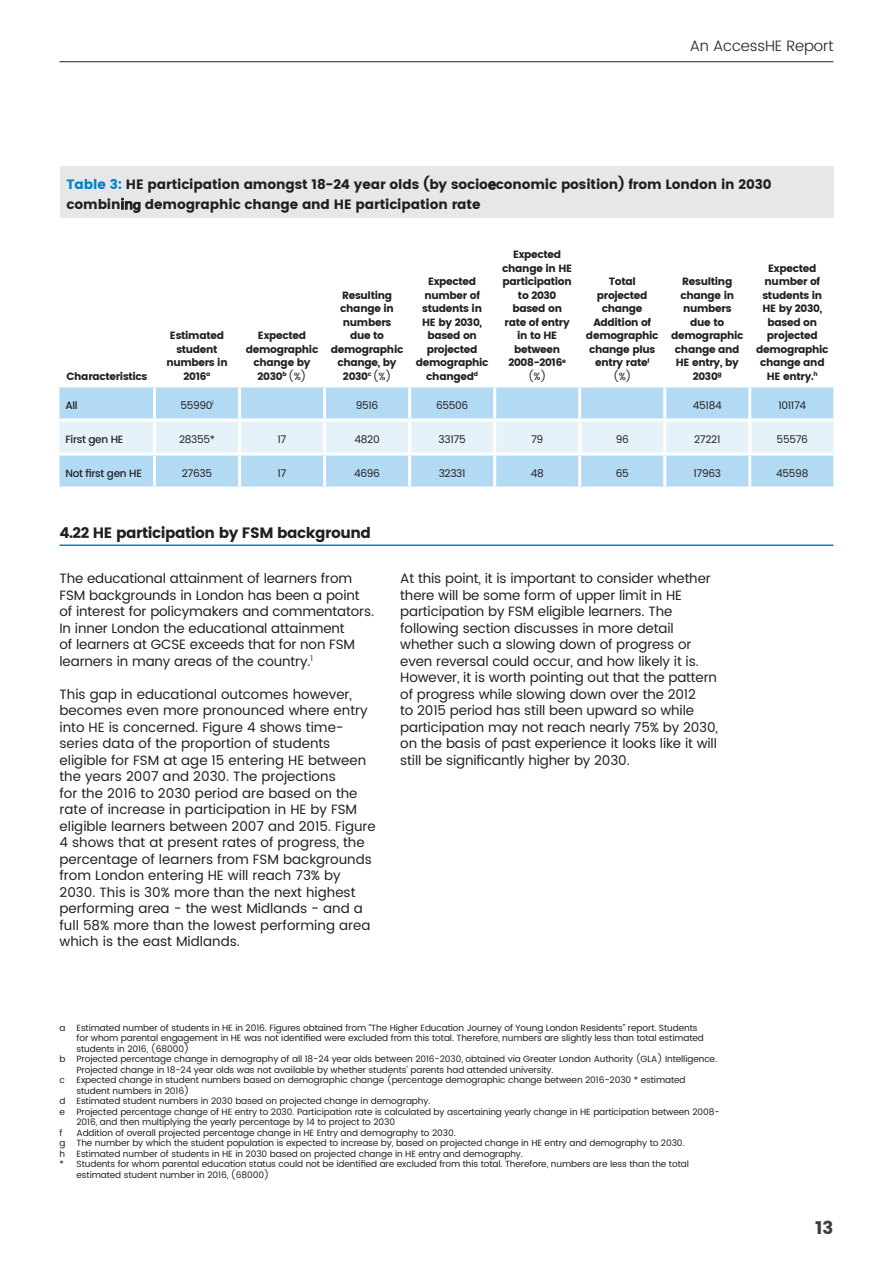
<style>
.page{position:relative;width:893px;height:1263px;background:#fff}
.page>*{position:absolute;margin:0;border:0;box-sizing:border-box;transform-origin:0 0}
.t1{font:18px "Poppins";color:#3e3e3f}
.Large_Subheader{font:15px "Poppins";letter-spacing:-.03em;color:#231f20}
.t2{font:300 15px "Poppins";letter-spacing:-.01em;color:#231f20}
.Body_Copy{font:13.5px/16.5px "Poppins";letter-spacing:-.01em;color:#231f20}
.Table_Header{font:13.5px/20px "Poppins";letter-spacing:-.01em;color:#231f20}
.t3{font:10.5px/13.5px "Poppins";letter-spacing:-.03em;color:#231f20;text-align:center}
.t4{font:10.5px "Poppins";letter-spacing:-.03em;color:#231f20}
.t5{font:500 10.5px "Poppins";letter-spacing:-.03em;color:#231f20}
.Footnote{font:9px/10.5px "Poppins";letter-spacing:-.01em;color:#231f20}
.s1{color:#0080c5}
.s2{font-family:"Segoe UI";font-weight:600;font-size:15px}
.s3{font-family:"Segoe UI";font-weight:600}
.s4{font-style:inherit}
</style>
<div class="page">
<hr style="left:60px;top:61px;width:773px;height:1px;background:#231f20">
<div style="left:60px;top:167px;width:773px;height:51px;background:#e6e7e9"></div>
<hr style="left:60px;top:544px;width:773px;height:2px;background:#0080c5">
<div style="left:60px;top:387px;width:773px;height:99px;background:#b3daf3"></div>
<div style="left:60px;top:421px;width:773px;height:31px;background:#e5f2fa"></div>
<hr style="left:153px;top:387px;width:3px;height:31px;background:#fff">
<hr style="left:238px;top:387px;width:3px;height:31px;background:#fff">
<hr style="left:323px;top:387px;width:3px;height:31px;background:#fff">
<hr style="left:408px;top:387px;width:3px;height:31px;background:#fff">
<hr style="left:493px;top:387px;width:3px;height:31px;background:#fff">
<hr style="left:578px;top:387px;width:3px;height:31px;background:#fff">
<hr style="left:663px;top:387px;width:3px;height:31px;background:#fff">
<hr style="left:748px;top:387px;width:3px;height:31px;background:#fff">
<hr style="left:60px;top:418px;width:94px;height:3px;background:#fff">
<hr style="left:154px;top:418px;width:86px;height:3px;background:#fff">
<hr style="left:153px;top:421px;width:3px;height:31px;background:#fff">
<hr style="left:240px;top:418px;width:85px;height:3px;background:#fff">
<hr style="left:238px;top:421px;width:3px;height:31px;background:#fff">
<hr style="left:325px;top:418px;width:85px;height:3px;background:#fff">
<hr style="left:323px;top:421px;width:3px;height:31px;background:#fff">
<hr style="left:410px;top:418px;width:85px;height:3px;background:#fff">
<hr style="left:408px;top:421px;width:3px;height:31px;background:#fff">
<hr style="left:495px;top:418px;width:85px;height:3px;background:#fff">
<hr style="left:493px;top:421px;width:3px;height:31px;background:#fff">
<hr style="left:580px;top:418px;width:85px;height:3px;background:#fff">
<hr style="left:578px;top:421px;width:3px;height:31px;background:#fff">
<hr style="left:665px;top:418px;width:85px;height:3px;background:#fff">
<hr style="left:663px;top:421px;width:3px;height:31px;background:#fff">
<hr style="left:750px;top:418px;width:86px;height:3px;background:#fff">
<hr style="left:748px;top:421px;width:3px;height:31px;background:#fff">
<hr style="left:60px;top:452px;width:94px;height:3px;background:#fff">
<hr style="left:154px;top:452px;width:86px;height:3px;background:#fff">
<hr style="left:153px;top:455px;width:3px;height:31px;background:#fff">
<hr style="left:240px;top:452px;width:85px;height:3px;background:#fff">
<hr style="left:238px;top:455px;width:3px;height:31px;background:#fff">
<hr style="left:325px;top:452px;width:85px;height:3px;background:#fff">
<hr style="left:323px;top:455px;width:3px;height:31px;background:#fff">
<hr style="left:410px;top:452px;width:85px;height:3px;background:#fff">
<hr style="left:408px;top:455px;width:3px;height:31px;background:#fff">
<hr style="left:495px;top:452px;width:85px;height:3px;background:#fff">
<hr style="left:493px;top:455px;width:3px;height:31px;background:#fff">
<hr style="left:580px;top:452px;width:85px;height:3px;background:#fff">
<hr style="left:578px;top:455px;width:3px;height:31px;background:#fff">
<hr style="left:665px;top:452px;width:85px;height:3px;background:#fff">
<hr style="left:663px;top:455px;width:3px;height:31px;background:#fff">
<hr style="left:750px;top:452px;width:86px;height:3px;background:#fff">
<hr style="left:748px;top:455px;width:3px;height:31px;background:#fff">
<h2 class="t2" style="left:690px;top:35px;width:145px">An AccessHE Report</h2>
<p class="Table_Header" style="left:67px;top:175px;width:706px"><span class="s1">Table 3:</span> HE participation amongst 18-24 year olds (by socio<span class="s2">e</span>conomic position) from London in 2030 combin<span class="s2">in</span><span class="s3">g</span> demographic change and HE participation rate</p>
<p class="t3" style="left:67px;top:370px;width:82px">Characteristics</p>
<p class="t3" style="left:166px;top:329px;width:63px">Estimated student numbers in<br>2016<sup>a</sup></p>
<p class="t3" style="left:246px;top:329px;width:74px">Expected demographic change by<br>2030<sup>b</sup> <span class="s4">(%)</span></p>
<p class="t3" style="left:331px;top:289px;width:74px">Resulting change in numbers<br>due to demographic change, by<br>2030<sup>c</sup> <span class="s4">(%)</span></p>
<p class="t3" style="left:416px;top:275px;width:74px">Expected number of students in<br>HE by 2030, based on projected demographic changed<sup>d</sup></p>
<p class="t3" style="left:502px;top:248px;width:71px">Expected change in HE participation to 2030 based on rate of entry in to HE between<br>2008-2016<sup>e </sup><span class="s4">(%)</span></p>
<p class="t3" style="left:586px;top:275px;width:74px">Total projected change<br>Addition of demographic change plus entry rate<sup>f </sup><span class="s4">(%)</span></p>
<p class="t3" style="left:671px;top:275px;width:74px">Resulting change in numbers<br>due to demographic change and<br>HE entry, by<br>2030<sup>g</sup></p>
<p class="t3" style="left:756px;top:262px;width:74px">Expected number of students in<br>HE by 2030, based on projected demographic change and<br>HE entry.<sup>h</sup></p>
<p class="t5" style="left:66px;top:397px;width:14px">All</p>
<p class="t4" style="left:180px;top:397px;width:35px">55990<sup>i</sup></p>
<p class="t4" style="left:356px;top:397px;width:24px">9516</p>
<p class="t4" style="left:436px;top:397px;width:34px">65506</p>
<p class="t4" style="left:693px;top:397px;width:30px">45184</p>
<p class="t4" style="left:778px;top:397px;width:29px">101174</p>
<p class="t5" style="left:66px;top:431px;width:59px">First gen HE</p>
<p class="t4" style="left:179px;top:431px;width:37px">28355*</p>
<p class="t4" style="left:278px;top:431px;width:10px">17</p>
<p class="t4" style="left:355px;top:431px;width:27px">4820</p>
<p class="t4" style="left:439px;top:431px;width:29px">33175</p>
<p class="t4" style="left:531px;top:431px;width:14px">79</p>
<p class="t4" style="left:616px;top:431px;width:15px">96</p>
<p class="t4" style="left:694px;top:431px;width:28px">27221</p>
<p class="t4" style="left:777px;top:431px;width:33px">55576</p>
<p class="t5" style="left:66px;top:465px;width:78px">Not first gen HE</p>
<p class="t4" style="left:182px;top:466px;width:32px">27635</p>
<p class="t4" style="left:278px;top:466px;width:10px">17</p>
<p class="t4" style="left:354px;top:466px;width:27px">4696</p>
<p class="t4" style="left:439px;top:466px;width:28px">32331</p>
<p class="t4" style="left:531px;top:466px;width:15px">48</p>
<p class="t4" style="left:616px;top:466px;width:15px">65</p>
<p class="t4" style="left:693px;top:466px;width:29px">17963</p>
<p class="t4" style="left:776px;top:466px;width:34px">45598</p>
<p class="Large_Subheader" style="left:60px;top:524px;width:313px">4.22 HE participation by FSM background</p>
<p class="Body_Copy" style="left:60px;top:571px;width:316px">The educational attainment of learners from FSM backgrounds in London has been a point of interest for policymakers and commentators.<br>In inner London the educational attainment<br>of learners at GCSE exceeds that for non FSM learners in many areas of the country.<sup>1</sup></p>
<p class="Body_Copy" style="left:60px;top:686px;width:318px">This gap in educational outcomes however, becomes even more pronounced where entry into HE is concerned. Figure 4 shows time&shy;series data of the proportion of students eligible for FSM at age 15 entering HE between the years 2007 and 2030. The projections<br>for the 2016 to 2030 period are based on the rate of increase in participation in HE by FSM eligible learners between 2007 and 2015. Figure 4 shows that at present rates of progress, the percentage of learners from FSM backgrounds from London entering HE will reach 73% by 2030. This is 30% more than the next highest performing area - the west Midlands - and a full 58% more than the lowest performing area which is the east Midlands.</p>
<p class="Body_Copy" style="left:400px;top:571px;width:319px">At this point, it is important to consider whether there will be some form of upper limit in HE participation by FSM eligible learners. The following section discusses in more detail whether such a slowing down of progress or even reversal could occur, and how likely it is.<br>However, it is worth pointing out that the pattern of progress while slowing down over the 2012<br>to 2015 period has still been upward so while participation may not reach nearly 75% by 2030, on the basis of past experience it looks like it will still be significantly higher by 2030.</p>
<p class="Footnote" style="left:77px;top:1023px;width:629px;text-indent:-17px">a Estimated number of students in HE in 2016. Figures obtained from “The Higher Education Journey of Young London Residents” report. Students for whom parental engagement in HE was not identified were excluded from this total. Therefore, numbers are slightly less than total estimated students in 2016, (68000)</p>
<p class="Footnote" style="left:77px;top:1054px;width:642px;text-indent:-17px">b Projected percentage change in demography of all 18-24 year olds between 2016-2030, obtained via Greater London Authority (GLA) Intelligence.<br>Projected change in 18-24 year olds was not available by whether students’ parents had attended university.</p>
<p class="Footnote" style="left:60px;top:1075px;width:7px">c</p>
<p class="Footnote" style="left:77px;top:1075px;width:611px">Expected change in student numbers based on demographic change (percentage demographic change between 2016-2030 * estimated student numbers in 2016)</p>
<p class="Footnote" style="left:60px;top:1096px;width:372px">d Estimated student numbers in 2030 based on projected change in demography.</p>
<p class="Footnote" style="left:60px;top:1107px;width:7px">e</p>
<p class="Footnote" style="left:77px;top:1107px;width:645px">Projected percentage change of HE entry to 2030. Participation rate is calculated by ascertaining yearly change in HE participation between 2008-<br>2016, and then multiplying the yearly percentage by 14 to project to 2030</p>
<p class="Footnote" style="left:60px;top:1128px;width:4px">f</p>
<p class="Footnote" style="left:77px;top:1128px;width:381px">Addition of overall projected percentage change in HE Entry and demography to 2030.</p>
<p class="Footnote" style="left:60px;top:1138px;width:627px">g The number by which the student population is expected to increase by, based on projected change in HE entry and demography to 2030.</p>
<p class="Footnote" style="left:60px;top:1149px;width:7px">h</p>
<p class="Footnote" style="left:77px;top:1149px;width:448px">Estimated number of students in HE in 2030 based on projected change in HE entry and demography.</p>
<p class="Footnote" style="left:77px;top:1159px;width:614px;text-indent:-17px">* Students for whom parental education status could not be identified are excluded from this total. Therefore, numbers are less than the total estimated student number in 2016, (68000)</p>
<h1 class="t1" style="left:815px;top:1217px;width:20px">13</h1>
</div>
